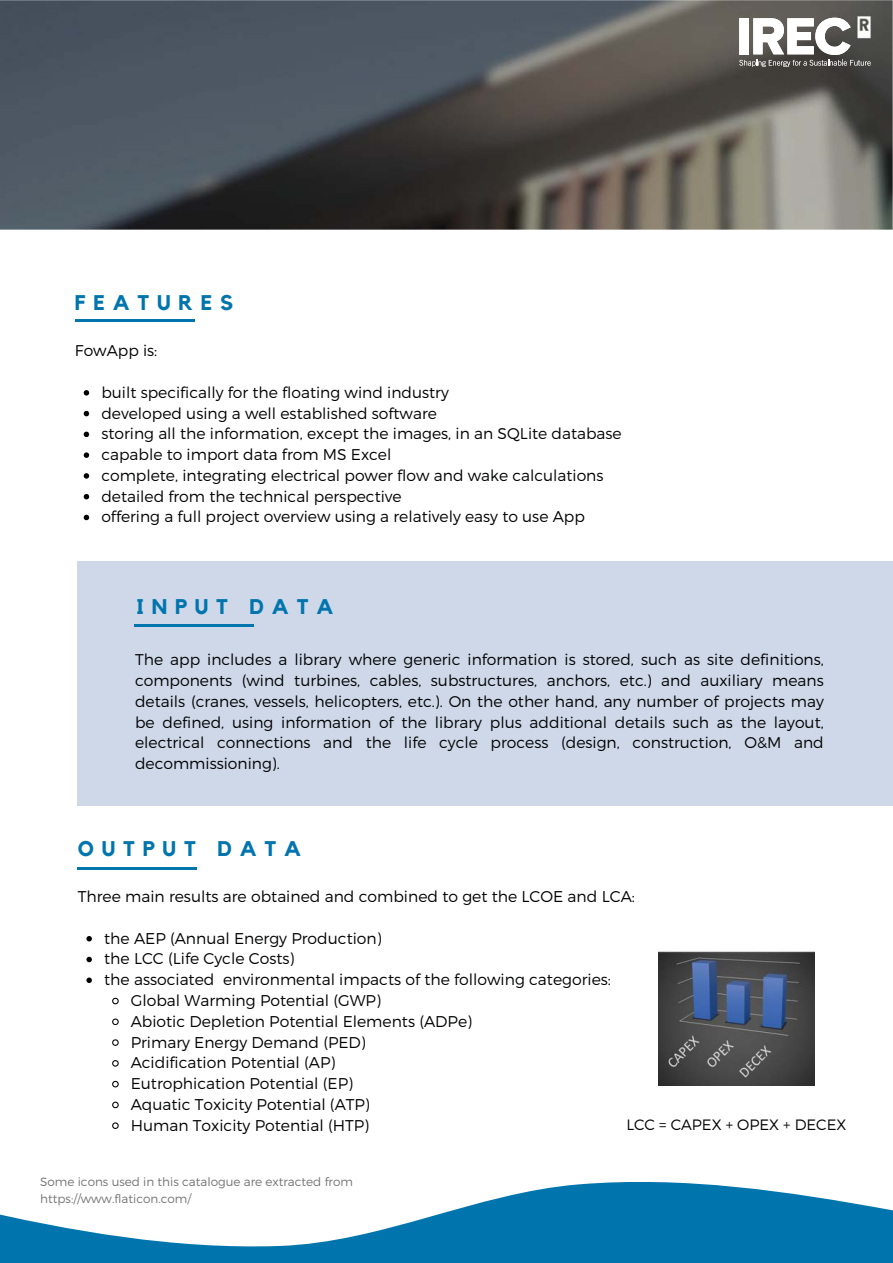
<style>
.page{position:relative;width:893px;height:1263px;background:#fff}
.page>*{position:absolute;margin:0;border:0;box-sizing:border-box;transform-origin:0 0}
.t1{font:700 21.15px "Kollektif";letter-spacing:.37em;color:#0075ad}
.t2{font:300 15.6px/20.7px "Montserrat";color:#010202}
.t3{font:300 15px "Montserrat";color:#010202}
.t4{font:300 12px/16.4px "Montserrat";color:#727373}
</style>
<div class="page">
<div style="left:78px;top:561px;width:815px;height:245px;background:#ced8e8"></div>
<svg style="left:0;top:1182px;width:893px;height:81px;fill:#0075ad"></svg>
<img style="left:0;top:0;width:893px;height:230px">
<hr style="left:75px;top:320px;width:119px;height:2px;background:#0075ad">
<hr style="left:135px;top:625px;width:119px;height:2px;background:#0075ad">
<hr style="left:78px;top:867px;width:119px;height:2px;background:#0075ad">
<svg style="left:86px;top:936px;width:6px;height:5px"></svg>
<svg style="left:86px;top:957px;width:6px;height:5px"></svg>
<svg style="left:86px;top:978px;width:6px;height:5px"></svg>
<svg style="left:112px;top:997px;width:7px;height:8px"></svg>
<svg style="left:112px;top:1018px;width:7px;height:8px"></svg>
<svg style="left:112px;top:1039px;width:7px;height:7px"></svg>
<svg style="left:112px;top:1060px;width:7px;height:7px"></svg>
<svg style="left:112px;top:1080px;width:7px;height:8px"></svg>
<svg style="left:112px;top:1101px;width:7px;height:8px"></svg>
<svg style="left:112px;top:1122px;width:7px;height:7px"></svg>
<img style="left:659px;top:951px;width:155px;height:135px">
<svg style="left:84px;top:390px;width:5px;height:6px"></svg>
<svg style="left:84px;top:411px;width:5px;height:5px"></svg>
<svg style="left:84px;top:432px;width:5px;height:5px"></svg>
<svg style="left:84px;top:452px;width:5px;height:6px"></svg>
<svg style="left:84px;top:473px;width:5px;height:6px"></svg>
<svg style="left:84px;top:494px;width:5px;height:5px"></svg>
<svg style="left:84px;top:515px;width:5px;height:5px"></svg>
<img style="left:787px;top:18px;width:28px;height:37px">
<img style="left:739px;top:18px;width:10px;height:36px">
<img style="left:753px;top:18px;width:31px;height:36px">
<img style="left:815px;top:18px;width:35px;height:37px">
<svg style="left:739px;top:60px;width:132px;height:7px"></svg>
<img style="left:855px;top:14px;width:17px;height:27px">
<h1 class="t1" style="left:75px;top:293px;width:160px">FEATURES</h1>
<p class="t2" style="left:75px;top:340px;width:84px">FowApp is:</p>
<p class="t2" style="left:101px;top:381px;width:522px">built specifically for the floating wind industry<br>developed using a well established software<br>storing all the information, except the images, in an SQLite database capable to import data from MS Excel<br>complete, integrating electrical power flow and wake calculations detailed from the technical perspective<br>offering a full project overview using a relatively easy to use App</p>
<h1 class="t1" style="left:136px;top:597px;width:198px">INPUT DATA</h1>
<p class="t2" style="left:135px;top:649px;width:690px;text-align:justify">The app includes a library where generic information is stored, such as site definitions, components (wind turbines, cables, substructures, anchors, etc.) and auxiliary means details (cranes, vessels, helicopters, etc.). On the other hand, any number of projects may be defined, using information of the library plus additional details such as the layout, electrical connections and the life cycle process (design, construction, O&amp;M and decommissioning).</p>
<h1 class="t1" style="left:78px;top:839px;width:225px">OUTPUT DATA</h1>
<p class="t2" style="left:78px;top:885px;width:559px">Three main results are obtained and combined to get the LCOE and LCA:</p>
<p class="t2" style="left:104px;top:927px;width:279px">the AEP (Annual Energy Production)</p>
<p class="t2" style="left:104px;top:948px;width:192px">the LCC (Life Cycle Costs)</p>
<p class="t2" style="left:104px;top:969px;width:508px">the associated environmental impacts of the following categories:</p>
<p class="t2" style="left:131px;top:989px;width:252px">Global Warming Potential (GWP)</p>
<p class="t2" style="left:131px;top:1010px;width:343px">Abiotic Depletion Potential Elements (ADPe)</p>
<p class="t2" style="left:131px;top:1031px;width:237px">Primary Energy Demand (PED)</p>
<p class="t2" style="left:131px;top:1052px;width:206px">Acidification Potential (AP)</p>
<p class="t2" style="left:131px;top:1072px;width:224px">Eutrophication Potential (EP)</p>
<p class="t2" style="left:131px;top:1093px;width:241px">Aquatic Toxicity Potential (ATP)</p>
<p class="t2" style="left:131px;top:1114px;width:240px">Human Toxicity Potential (HTP)</p>
<p class="t3" style="left:626px;top:1115px;width:222px">LCC = CAPEX + OPEX + DECEX</p>
<p class="t4" style="left:40px;top:1173px;width:314px">Some icons used in this catalogue are extracted from https://www.flaticon.com/</p>
</div>
